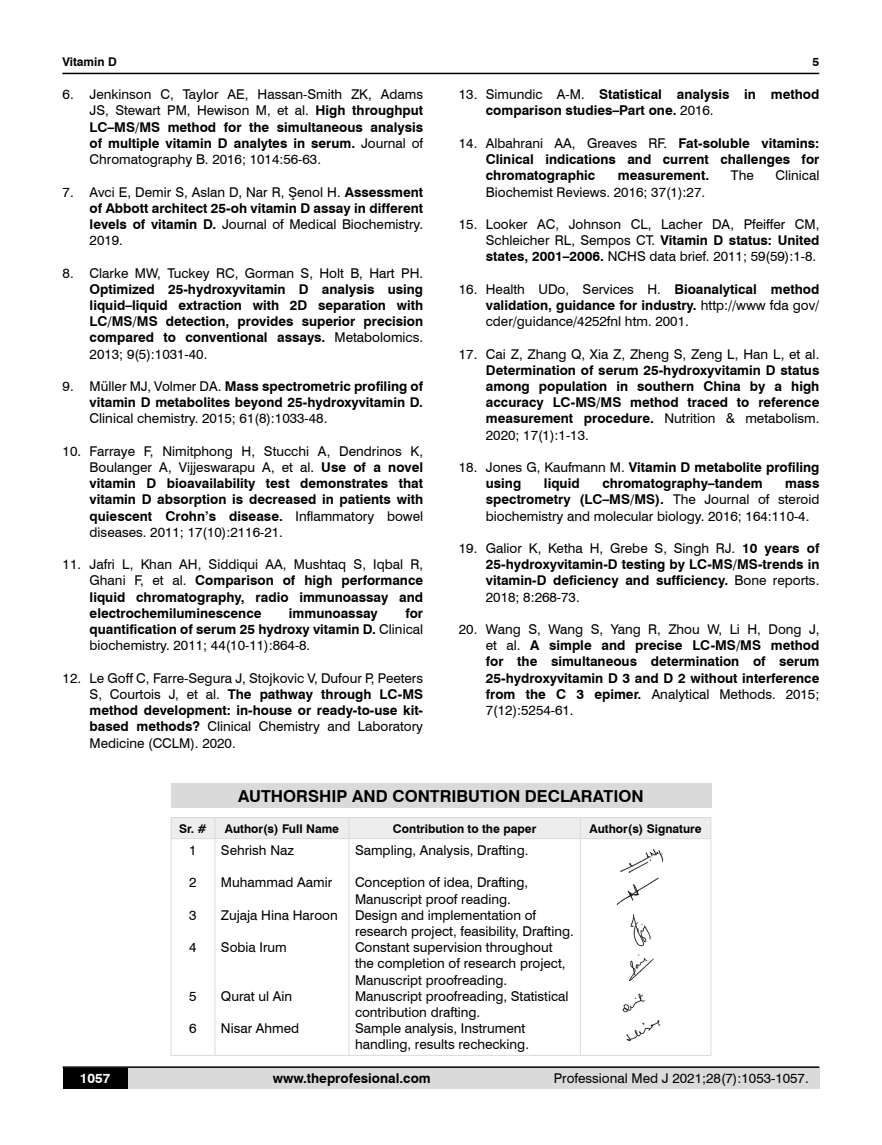
<style>
.page{position:relative;width:882px;height:1145px;background:#fff}
.page>*{position:absolute;margin:0;border:0;box-sizing:border-box;transform-origin:0 0}
.t1{font:700 16.5px "Swiss 721 BT";color:#000}
.t2{font:700 13.5px/16.2px "Swiss 721 BT";color:#000;text-align:justify}
.t3{font:13.5px/16.2px "Swiss 721 BT";color:#000;text-align:justify}
.t4{font:700 13.5px "Swiss 721 BT";color:#fff}
.t5{font:700 12px "Swiss 721 BT";color:#000}
.s1{font-weight:700}
.s2{font-weight:400}
</style>
<div class="page">
<div style="left:63px;top:1067px;width:756px;height:21px;background:#dadada"></div>
<hr style="left:63px;top:1066px;width:756px;height:2px;background:#000">
<div style="left:63px;top:1068px;width:64px;height:20px;background:#000"></div>
<hr style="left:62px;top:73px;width:756px;height:1px;background:#000">
<div style="left:171px;top:783px;width:540px;height:24px;background:#dadada"></div>
<div style="left:171px;top:817px;width:540px;height:21px;background:#ededed"></div>
<hr style="left:171px;top:838px;width:44px;height:1px;background:#dadada">
<hr style="left:171px;top:839px;width:1px;height:216px;background:#dadada">
<hr style="left:215px;top:838px;width:134px;height:1px;background:#dadada">
<hr style="left:214px;top:839px;width:1px;height:216px;background:#dadada">
<hr style="left:349px;top:838px;width:231px;height:1px;background:#dadada">
<hr style="left:348px;top:839px;width:1px;height:216px;background:#dadada">
<hr style="left:580px;top:838px;width:131px;height:1px;background:#dadada">
<hr style="left:579px;top:839px;width:1px;height:216px;background:#dadada">
<hr style="left:710px;top:839px;width:1px;height:216px;background:#dadada">
<hr style="left:171px;top:1055px;width:44px;height:1px;background:#dadada">
<hr style="left:215px;top:1055px;width:134px;height:1px;background:#dadada">
<hr style="left:349px;top:1055px;width:231px;height:1px;background:#dadada">
<hr style="left:580px;top:1055px;width:131px;height:1px;background:#dadada">
<img style="left:616px;top:849px;width:47px;height:193px">
<p class="t5" style="left:62px;top:53px;width:56px">Vitamin D</p>
<p class="t3" style="left:90px;top:86px;width:335px;text-indent:-27px">6. Jenkinson C, Taylor AE, Hassan-Smith ZK, Adams JS, Stewart PM, Hewison M, et al. <span class="s1">High throughput LC–MS/MS method for the simultaneous analysis of multiple vitamin D analytes in serum.</span> Journal of Chromatography B. 2016; 1014:56-63.</p>
<p class="t2" style="left:90px;top:183px;width:335px;text-indent:-27px"><span class="s2">7. Avci E, Demir S, Aslan D, Nar R, Şenol H.</span> Assessment of Abbott architect 25-oh vitamin D assay in different levels of vitamin D. <span class="s2">Journal of Medical Biochemistry.<br>2019.</span></p>
<p class="t3" style="left:63px;top:264px;width:362px">8. Clarke MW, Tuckey RC, Gorman S, Holt B, Hart PH.</p>
<p class="t2" style="left:90px;top:280px;width:335px">Optimized 25-hydroxyvitamin D analysis using liquid–liquid extraction with 2D separation with LC/MS/MS detection, provides superior precision compared to conventional assays. <span class="s2">Metabolomics.<br>2013; 9(5):1031-40.</span></p>
<p class="t2" style="left:63px;top:378px;width:362px;text-align:right"><span class="s2">9. Müller MJ, Volmer DA.</span> Mass spectrometric profiling of vitamin D metabolites beyond 25-hydroxyvitamin D.</p>
<p class="t3" style="left:90px;top:410px;width:239px">Clinical chemistry. 2015; 61(8):1033-48.</p>
<p class="t2" style="left:90px;top:442px;width:335px;text-indent:-27px"><span class="s2">10. Farraye F, Nimitphong H, Stucchi A, Dendrinos K, Boulanger A, Vijjeswarapu A, et al.</span> Use of a novel vitamin D bioavailability test demonstrates that vitamin D absorption is decreased in patients with quiescent Crohn’s disease. <span class="s2">Inflammatory bowel diseases. 2011; 17(10):2116-21.</span></p>
<p class="t2" style="left:90px;top:556px;width:335px;text-indent:-27px"><span class="s2">11. Jafri L, Khan AH, Siddiqui AA, Mushtaq S, Iqbal R, Ghani F, et al.</span> Comparison of high performance liquid chromatography, radio immunoassay and electrochemiluminescence</p>
<p class="t2" style="left:90px;top:604px;width:335px;text-indent:315px">for quantification of serum 25 hydroxy vitamin D. <span class="s2">Clinical biochemistry. 2011; 44(10-11):864-8.</span></p>
<p class="t3" style="left:90px;top:669px;width:335px;text-indent:-27px">12. Le Goff C, Farre-Segura J, Stojkovic V, Dufour P, Peeters S, Courtois J, et al. <span class="s1">The pathway through LC-MS method development: in-house or ready-to-use kit&shy;based methods?</span> Clinical Chemistry and Laboratory Medicine (CCLM). 2020.</p>
<p class="t2" style="left:289px;top:604px;width:90px">immunoassay</p>
<p class="t5" style="left:812px;top:53px;width:8px">5</p>
<p class="t2" style="left:485px;top:86px;width:335px;text-indent:-27px"><span class="s2">13. Simundic A-M.</span> Statistical analysis in method comparison studies–Part one. <span class="s2">2016.</span></p>
<p class="t2" style="left:485px;top:135px;width:335px;text-indent:-27px"><span class="s2">14. Albahrani AA, Greaves RF.</span> Fat-soluble vitamins:<br>Clinical indications and current challenges for chromatographic</p>
<p class="t2" style="left:617px;top:167px;width:93px">measurement.</p>
<p class="t3" style="left:730px;top:167px;width:24px">The</p>
<p class="t3" style="left:775px;top:167px;width:45px">Clinical</p>
<p class="t3" style="left:485px;top:183px;width:221px">Biochemist Reviews. 2016; 37(1):27.</p>
<p class="t3" style="left:485px;top:215px;width:335px;text-indent:-27px">15. Looker AC, Johnson CL, Lacher DA, Pfeiffer CM, Schleicher RL, Sempos CT. <span class="s1">Vitamin D status: United states, 2001–2006.</span> NCHS data brief. 2011; 59(59):1-8.</p>
<p class="t3" style="left:485px;top:280px;width:335px;text-indent:-27px">16. Health UDo, Services H. <span class="s1">Bioanalytical method validation, guidance for industry.</span> http://www fda gov/ cder/guidance/4252fnl htm. 2001.</p>
<p class="t3" style="left:458px;top:345px;width:362px">17. Cai Z, Zhang Q, Xia Z, Zheng S, Zeng L, Han L, et al.</p>
<p class="t2" style="left:485px;top:361px;width:335px">Determination of serum 25-hydroxyvitamin D status among population in southern China by a high accuracy LC-MS/MS method traced to reference measurement procedure. <span class="s2">Nutrition &amp; metabolism.<br>2020; 17(1):1-13.</span></p>
<p class="t2" style="left:485px;top:459px;width:335px;text-indent:-27px"><span class="s2">18. Jones G, Kaufmann M.</span> Vitamin D metabolite profiling using</p>
<p class="t2" style="left:543px;top:475px;width:37px">liquid</p>
<p class="t2" style="left:602px;top:475px;width:162px">chromatography–tandem</p>
<p class="t3" style="left:485px;top:475px;width:335px;text-indent:299px"><span class="s1">mass spectrometry (LC–MS/MS).</span> The Journal of steroid biochemistry and molecular biology. 2016; 164:110-4.</p>
<p class="t2" style="left:485px;top:540px;width:335px;text-indent:-27px"><span class="s2">19. Galior K, Ketha H, Grebe S, Singh RJ.</span> 10 years of 25-hydroxyvitamin-D testing by LC-MS/MS-trends in vitamin-D deficiency and sufficiency. <span class="s2">Bone reports.<br>2018; 8:268-73.</span></p>
<p class="t2" style="left:485px;top:621px;width:335px;text-indent:-27px"><span class="s2">20. Wang S, Wang S, Yang R, Zhou W, Li H, Dong J, et al.</span> A simple and precise LC-MS/MS method for the simultaneous determination of serum 25-hydroxyvitamin D 3 and D 2 without interference from the C 3 epimer. <span class="s2">Analytical Methods. 2015; 7(12):5254-61.</span></p>
<p class="t1" style="left:238px;top:784px;width:406px">AUTHORSHIP AND CONTRIBUTION DECLARATION</p>
<p class="t5" style="left:179px;top:820px;width:29px">Sr. #</p>
<p class="t5" style="left:225px;top:820px;width:116px">Author(s) Full Name</p>
<p class="t5" style="left:393px;top:820px;width:145px">Contribution to the paper</p>
<p class="t5" style="left:589px;top:820px;width:114px">Author(s) Signature</p>
<p class="t3" style="left:189px;top:841px;width:9px">1</p>
<p class="t3" style="left:189px;top:874px;width:9px">2</p>
<p class="t3" style="left:189px;top:906px;width:9px">3</p>
<p class="t3" style="left:189px;top:938px;width:9px">4</p>
<p class="t3" style="left:189px;top:987px;width:9px">5</p>
<p class="t3" style="left:189px;top:1019px;width:9px">6</p>
<p class="t3" style="left:221px;top:841px;width:74px">Sehrish Naz</p>
<p class="t3" style="left:221px;top:874px;width:113px">Muhammad Aamir</p>
<p class="t3" style="left:221px;top:906px;width:118px">Zujaja Hina Haroon</p>
<p class="t3" style="left:221px;top:938px;width:67px">Sobia Irum</p>
<p class="t3" style="left:221px;top:987px;width:73px">Qurat ul Ain</p>
<p class="t3" style="left:221px;top:1019px;width:80px">Nisar Ahmed</p>
<p class="t3" style="left:355px;top:841px;width:175px">Sampling, Analysis, Drafting.</p>
<p class="t3" style="left:355px;top:874px;width:220px;text-align:left">Conception of idea, Drafting,<br>Manuscript proof reading.<br>Design and implementation of research project, feasibility, Drafting.<br>Constant supervision throughout the completion of research project,<br>Manuscript proofreading.<br>Manuscript proofreading, Statistical contribution drafting.<br>Sample analysis, Instrument handling, results rechecking.</p>
<p class="t4" style="left:80px;top:1069px;width:32px">1057</p>
<p class="t2" style="left:273px;top:1069px;width:159px">www.theprofesional.com</p>
<p class="t3" style="left:553px;top:1069px;width:256px">Professional Med J 2021;28(7):1053-1057.</p>
</div>
